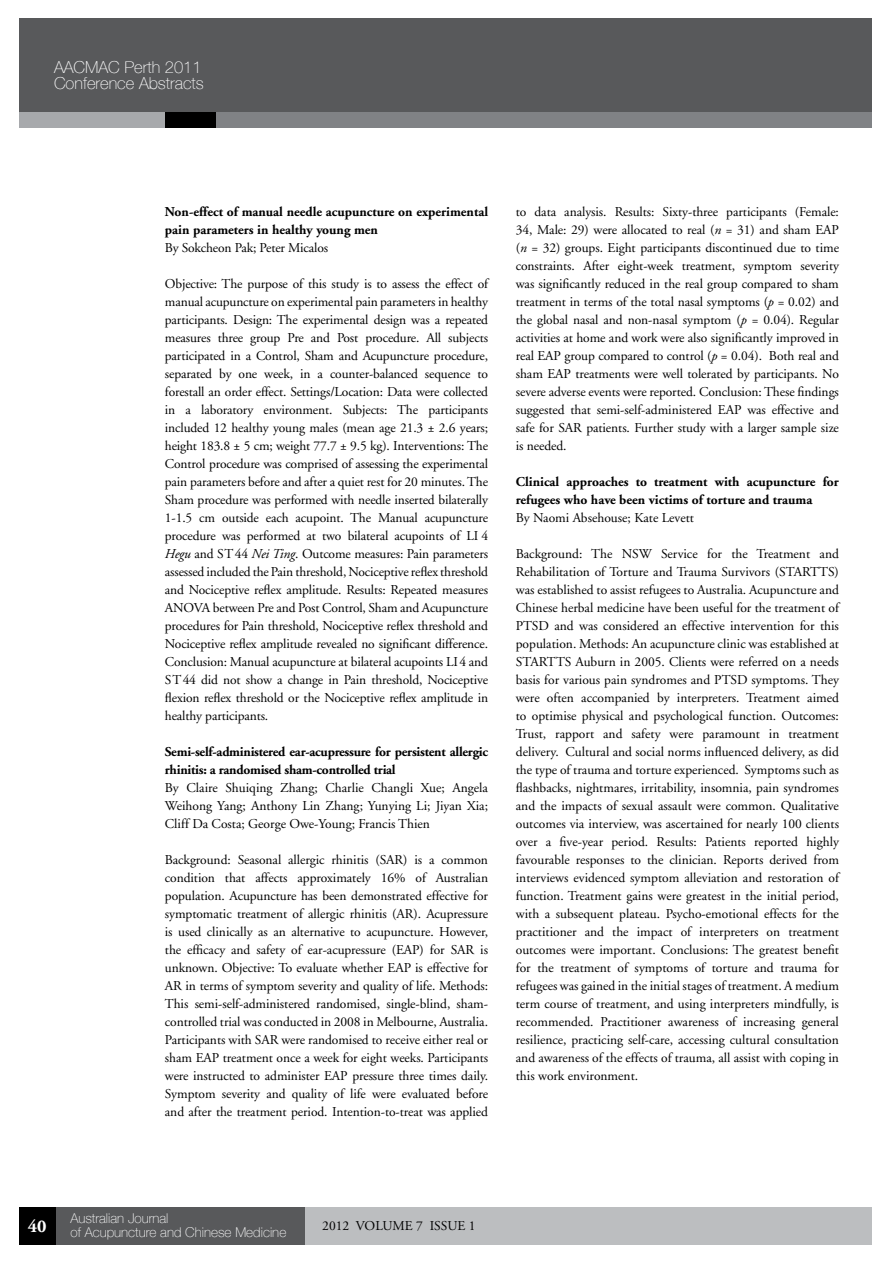
<style>
.page{position:relative;width:893px;height:1263px;background:#fff}
.page>*{position:absolute;margin:0;border:0;box-sizing:border-box;transform-origin:0 0}
.t1{font:700 18px "Adobe Garamond Pro";color:#fff}
.t2{font:100 16.5px/16.5px "Helvetica Neue";color:#fff}
.t3{font:13.5px/18px "Adobe Garamond";letter-spacing:-.005em;color:#000;text-align:justify}
.t4{font:700 13.5px/18px "Adobe Garamond";color:#000}
.t5{font:700 13.5px/18px "Adobe Garamond";letter-spacing:-.02em;color:#000}
.t6{font:100 13.5px "Helvetica Neue";color:#fff}
.t7{font:13.5px "Adobe Garamond Pro";color:#000}
.s1{font-style:italic}
</style>
<div class="page">
<div style="left:19px;top:18px;width:853px;height:103px;background:#58595b"></div>
<div style="left:19px;top:113px;width:852px;height:15px;background:#a7a9ac"></div>
<div style="left:165px;top:113px;width:706px;height:15px;background:#000"></div>
<div style="left:216px;top:113px;width:656px;height:15px;background:#808285"></div>
<div style="left:19px;top:1207px;width:853px;height:37px;background:#bcbec0"></div>
<div style="left:55px;top:1207px;width:250px;height:37px;background:#58595b"></div>
<div style="left:19px;top:1207px;width:37px;height:37px;background:#000"></div>
<p class="t2" style="left:54px;top:59px;width:151px">AACMAC Perth 2011<br>Conference Abstracts</p>
<p class="t4" style="left:165px;top:203px;width:325px">Non-effect of manual needle acupuncture on experimental pain parameters in healthy young men</p>
<p class="t3" style="left:165px;top:239px;width:165px">By Sokcheon Pak; Peter Micalos</p>
<p class="t3" style="left:165px;top:275px;width:325px">Objective: The purpose of this study is to assess the effect of manual acupuncture on experimental pain parameters in healthy participants. Design: The experimental design was a repeated measures three group Pre and Post procedure. All subjects participated in a Control, Sham and Acupuncture procedure, separated by one week, in a counter-balanced sequence to forestall an order effect. Settings/Location: Data were collected in a laboratory environment. Subjects: The participants included 12 healthy young males (mean age 21.3 ± 2.6 years; height 183.8 ± 5 cm; weight 77.7 ± 9.5 kg). Interventions: The Control procedure was comprised of assessing the experimental pain parameters before and after a quiet rest for 20 minutes. The Sham procedure was performed with needle inserted bilaterally 1-1.5 cm outside each acupoint. The Manual acupuncture procedure was performed at two bilateral acupoints of LI 4<br><span class="s1">Hegu</span> and ST44 <span class="s1">Nei Ting</span>. Outcome measures: Pain parameters assessed included the Pain threshold, Nociceptive reflex threshold and Nociceptive reflex amplitude. Results: Repeated measures ANOVA between Pre and Post Control, Sham and Acupuncture procedures for Pain threshold, Nociceptive reflex threshold and Nociceptive reflex amplitude revealed no significant difference.<br>Conclusion: Manual acupuncture at bilateral acupoints LI4 and ST44 did not show a change in Pain threshold, Nociceptive flexion reflex threshold or the Nociceptive reflex amplitude in healthy participants.</p>
<p class="t5" style="left:165px;top:743px;width:325px">Semi-self-administered ear-acupressure for persistent allergic rhinitis: a randomised sham-controlled trial</p>
<p class="t3" style="left:165px;top:779px;width:325px">By Claire Shuiqing Zhang; Charlie Changli Xue; Angela Weihong Yang; Anthony Lin Zhang; Yunying Li; Jiyan Xia; Cliff Da Costa; George Owe-Young; Francis Thien</p>
<p class="t3" style="left:165px;top:851px;width:325px">Background: Seasonal allergic rhinitis (SAR) is a common condition that affects approximately 16% of Australian population. Acupuncture has been demonstrated effective for symptomatic treatment of allergic rhinitis (AR). Acupressure is used clinically as an alternative to acupuncture. However, the efficacy and safety of ear-acupressure (EAP) for SAR is unknown. Objective: To evaluate whether EAP is effective for AR in terms of symptom severity and quality of life. Methods:<br>This semi-self-administered randomised, single-blind, sham&shy;controlled trial was conducted in 2008 in Melbourne, Australia.<br>Participants with SAR were randomised to receive either real or sham EAP treatment once a week for eight weeks. Participants were instructed to administer EAP pressure three times daily.<br>Symptom severity and quality of life were evaluated before and after the treatment period. Intention-to-treat was applied</p>
<p class="t3" style="left:516px;top:203px;width:325px">to data analysis. Results: Sixty-three participants (Female:<br>34, Male: 29) were allocated to real (<span class="s1">n</span> = 31) and sham EAP (<span class="s1">n</span> = 32) groups. Eight participants discontinued due to time constraints. After eight-week treatment, symptom severity was significantly reduced in the real group compared to sham treatment in terms of the total nasal symptoms (<span class="s1">p</span> = 0.02) and the global nasal and non-nasal symptom (<span class="s1">p</span> = 0.04). Regular activities at home and work were also significantly improved in real EAP group compared to control (<span class="s1">p</span> = 0.04). Both real and sham EAP treatments were well tolerated by participants. No severe adverse events were reported. Conclusion: These findings suggested that semi-self-administered EAP was effective and safe for SAR patients. Further study with a larger sample size is needed.</p>
<p class="t4" style="left:516px;top:473px;width:325px">Clinical approaches to treatment with acupuncture for refugees who have been victims of torture and trauma</p>
<p class="t3" style="left:516px;top:509px;width:180px">By Naomi Absehouse; Kate Levett</p>
<p class="t3" style="left:516px;top:545px;width:325px">Background: The NSW Service for the Treatment and Rehabilitation of Torture and Trauma Survivors (STARTTS) was established to assist refugees to Australia. Acupuncture and Chinese herbal medicine have been useful for the treatment of PTSD and was considered an effective intervention for this population. Methods: An acupuncture clinic was established at STARTTS Auburn in 2005. Clients were referred on a needs basis for various pain syndromes and PTSD symptoms. They were often accompanied by interpreters. Treatment aimed to optimise physical and psychological function. Outcomes:<br>Trust, rapport and safety were paramount in treatment delivery. Cultural and social norms influenced delivery, as did the type of trauma and torture experienced. Symptoms such as flashbacks, nightmares, irritability, insomnia, pain syndromes and the impacts of sexual assault were common. Qualitative outcomes via interview, was ascertained for nearly 100 clients over a five-year period. Results: Patients reported highly favourable responses to the clinician. Reports derived from interviews evidenced symptom alleviation and restoration of function. Treatment gains were greatest in the initial period, with a subsequent plateau. Psycho-emotional effects for the practitioner and the impact of interpreters on treatment outcomes were important. Conclusions: The greatest benefit for the treatment of symptoms of torture and trauma for refugees was gained in the initial stages of treatment. A medium term course of treatment, and using interpreters mindfully, is recommended. Practitioner awareness of increasing general resilience, practicing self-care, accessing cultural consultation and awareness of the effects of trauma, all assist with coping in this work environment.</p>
<h1 class="t1" style="left:28px;top:1216px;width:20px">40</h1>
<p class="t6" style="left:70px;top:1211px;width:100px">Australian Journal</p>
<p class="t6" style="left:70px;top:1224px;width:217px">of Acupuncture and Chinese Medicine</p>
<p class="t7" style="left:322px;top:1217px;width:155px">2012 VOLUME 7 ISSUE 1</p>
</div>
